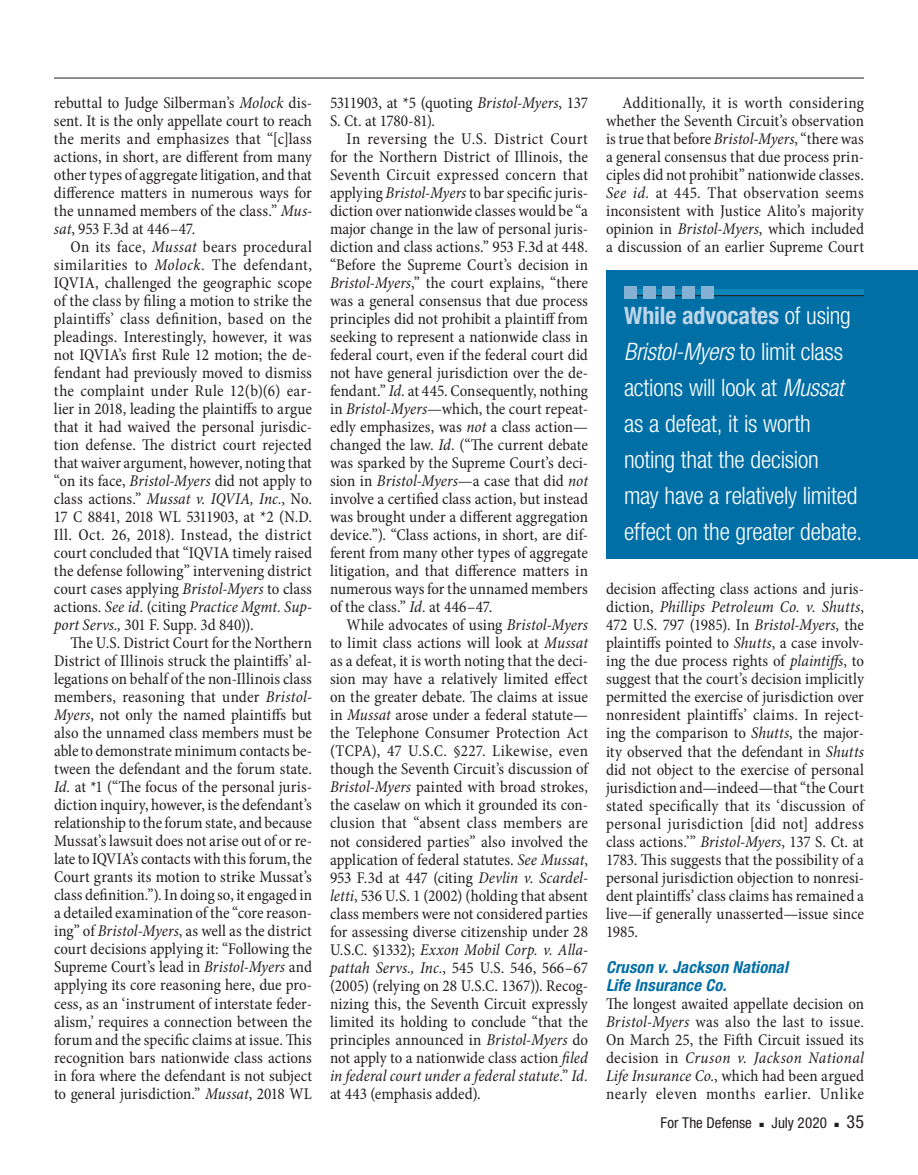
<style>
.page{position:relative;width:918px;height:1175px;background:#fff}
.page>*{position:absolute;margin:0;border:0;box-sizing:border-box;transform-origin:0 0}
.t1{font:300 condensed 24px/36px "Helvetica Neue LT Std";letter-spacing:-.01em;color:#fff}
.t2{font:condensed 18px "Helvetica Neue LT Std";color:#231f20}
.t3{font:condensed 16.5px/18px "Minion Pro";color:#231f20;text-align:justify}
.t4{font:italic 700 condensed 16.5px/18px "Helvetica Neue LT Std";letter-spacing:.01em;color:#006fa5}
.t5{font:condensed 15px "Helvetica Neue LT Std";letter-spacing:.005em;color:#231f20}
.s1{font-style:italic}
.s2{font-weight:700;color:#bed5e8}
</style>
<div class="page">
<hr style="left:54px;top:78px;width:810px;height:1px;background:#231f20">
<div style="left:606px;top:270px;width:312px;height:288px;background:#006fa5"></div>
<div style="left:624px;top:290px;width:240px;height:6px;background:#0e85b6"></div>
<hr style="left:624px;top:295px;width:240px;height:1px;background:#231f20">
<div style="left:624px;top:286px;width:12px;height:13px;background:#84b1d3"></div>
<div style="left:643px;top:286px;width:13px;height:13px;background:#84b1d3"></div>
<div style="left:663px;top:286px;width:12px;height:13px;background:#84b1d3"></div>
<div style="left:682px;top:286px;width:13px;height:13px;background:#84b1d3"></div>
<div style="left:702px;top:286px;width:12px;height:13px;background:#84b1d3"></div>
<p class="t3" style="left:54px;top:94px;width:260px">rebuttal to Judge Silberman’s <span class="s1">Molock</span> dis&shy;sent. It is the only appellate court to reach the merits and emphasizes that “[c]lass actions, in short, are different from many other types of aggregate litigation, and that difference matters in numerous ways for the unnamed members of the class.” <span class="s1">Mus&shy;sat</span>, 953 F.3d at 446–47.</p>
<p class="t3" style="left:54px;top:238px;width:260px;text-indent:16px">On its face, <span class="s1">Mussat</span> bears procedural similarities to <span class="s1">Molock</span>. The defendant, IQVIA, challenged the geographic scope of the class by filing a motion to strike the plaintiffs’ class definition, based on the pleadings. Interestingly, however, it was not IQVIA’s first Rule 12 motion; the de&shy;fendant had previously moved to dismiss the complaint under Rule 12(b)(6) ear&shy;lier in 2018, leading the plaintiffs to argue that it had waived the personal jurisdic&shy;tion defense. The district court rejected that waiver argument, however, noting that “on its face, <span class="s1">Bristol-Myers</span> did not apply to class actions.” <span class="s1">Mussat v. IQVIA, Inc.</span>, No.<br>17 C 8841, 2018 WL 5311903, at *2 (N.D.<br>Ill. Oct. 26, 2018). Instead, the district court concluded that “IQVIA timely raised the defense following” intervening district court cases applying <span class="s1">Bristol-Myers</span> to class actions. <span class="s1">See id.</span> (citing <span class="s1">Practice Mgmt. Sup&shy;port Servs.,</span> 301 F. Supp. 3d 840)).</p>
<p class="t3" style="left:54px;top:634px;width:260px;text-indent:17px">The U.S. District Court for the Northern District of Illinois struck the plaintiffs’ al&shy;legations on behalf of the non-Illinois class members, reasoning that under <span class="s1">Bristol-Myers</span>, not only the named plaintiffs but also the unnamed class members must be able to demonstrate minimum contacts be&shy;tween the defendant and the forum state.<br><span class="s1">Id.</span> at *1 (“The focus of the personal juris&shy;diction inquiry, however, is the defendant’s relationship to the forum state, and because Mussat’s lawsuit does not arise out of or re&shy;late to IQVIA’s contacts with this forum, the Court grants its motion to strike Mussat’s class definition.”). In doing so, it engaged in a detailed examination of the “core reason&shy;ing” of <span class="s1">Bristol-Myers</span>, as well as the district court decisions applying it: “Following the Supreme Court’s lead in <span class="s1">Bristol-Myers</span> and applying its core reasoning here, due pro&shy;cess, as an ‘instrument of interstate feder&shy;alism,’ requires a connection between the forum and the specific claims at issue. This recognition bars nationwide class actions in fora where the defendant is not subject to general jurisdiction.” <span class="s1">Mussat</span>, 2018 WL</p>
<p class="t3" style="left:330px;top:94px;width:260px">5311903, at *5 (quoting <span class="s1">Bristol-Myers</span>, 137<br>S. Ct. at 1780-81).</p>
<p class="t3" style="left:330px;top:130px;width:260px;text-indent:16px">In reversing the U.S. District Court for the Northern District of Illinois, the Seventh Circuit expressed concern that applying <span class="s1">Bristol-Myers</span> to bar specific juris&shy;diction over nationwide classes would be “a major change in the law of personal juris&shy;diction and class actions.” 953 F.3d at 448. “Before the Supreme Court’s decision in <span class="s1">Bristol-Myers</span>,” the court explains, “there was a general consensus that due process principles did not prohibit a plaintiff from seeking to represent a nationwide class in federal court, even if the federal court did not have general jurisdiction over the de&shy;fendant.” <span class="s1">Id.</span> at 445. Consequently, nothing in <span class="s1">Bristol-Myers</span>—which, the court repeat&shy;edly emphasizes, was <span class="s1">not</span> a class action— changed the law. <span class="s1">Id.</span> (“The current debate was sparked by the Supreme Court’s deci&shy;sion in <span class="s1">Bristol-Myers</span>—a case that did <span class="s1">not </span>involve a certified class action, but instead was brought under a different aggregation device.”). “Class actions, in short, are dif&shy;ferent from many other types of aggregate litigation, and that difference matters in numerous ways for the unnamed members of the class.” <span class="s1">Id.</span> at 446–47.</p>
<p class="t3" style="left:330px;top:616px;width:260px;text-indent:17px">While advocates of using <span class="s1">Bristol-Myers </span>to limit class actions will look at <span class="s1">Mussat </span>as a defeat, it is worth noting that the deci&shy;sion may have a relatively limited effect on the greater debate. The claims at issue in <span class="s1">Mussat</span> arose under a federal statute— the Telephone Consumer Protection Act (TCPA), 47 U.S.C. §227. Likewise, even though the Seventh Circuit’s discussion of <span class="s1">Bristol-Myers</span> painted with broad strokes, the caselaw on which it grounded its con&shy;clusion that “absent class members are not considered parties” also involved the application of federal statutes. <span class="s1">See Mussat</span>, 953 F.3d at 447 (citing <span class="s1">Devlin v. Scardel&shy;letti</span>, 536 U.S. 1 (2002) (holding that absent class members were not considered parties for assessing diverse citizenship under 28<br>U.S.C. §1332); <span class="s1">Exxon Mobil Corp. v. Alla&shy;pattah Servs., Inc.</span>, 545 U.S. 546, 566–67 (2005) (relying on 28 U.S.C. 1367)). Recog&shy;nizing this, the Seventh Circuit expressly limited its holding to conclude “that the principles announced in <span class="s1">Bristol-Myers</span> do not apply to a nationwide class action <span class="s1">filed in federal court under a federal statute</span>.” <span class="s1">Id. </span>at 443 (emphasis added).</p>
<p class="t3" style="left:606px;top:94px;width:260px;text-indent:16px">Additionally, it is worth considering whether the Seventh Circuit’s observation is true that before <span class="s1">Bristol-Myers</span>, “there was a general consensus that due process prin&shy;ciples did not prohibit” nationwide classes.<br><span class="s1">See id.</span> at 445. That observation seems inconsistent with Justice Alito’s majority opinion in <span class="s1">Bristol-Myers</span>, which included a discussion of an earlier Supreme Court</p>
<h1 class="t1" style="left:624px;top:297px;width:240px"><span class="s2">While advocates</span> of using<br><span class="s1">Bristol-Myers</span> to limit class actions will look at <span class="s1">Mussat </span>as a defeat, it is worth noting that the decision<br>may have a relatively limited effect on the greater debate.</h1>
<p class="t3" style="left:606px;top:580px;width:260px">decision affecting class actions and juris&shy;diction, <span class="s1">Phillips Petroleum Co. v. Shutts</span>, 472 U.S. 797 (1985). In <span class="s1">Bristol-Myers</span>, the plaintiffs pointed to <span class="s1">Shutts</span>, a case involv&shy;ing the due process rights of <span class="s1">plaintiffs</span>, to suggest that the court’s decision implicitly permitted the exercise of jurisdiction over nonresident plaintiffs’ claims. In reject&shy;ing the comparison to <span class="s1">Shutts</span>, the major&shy;ity observed that the defendant in <span class="s1">Shutts </span>did not object to the exercise of personal jurisdiction and—indeed—that “the Court stated specifically that its ‘discussion of personal jurisdiction [did not] address class actions.’” <span class="s1">Bristol-Myers</span>, 137 S. Ct. at 1783. This suggests that the possibility of a personal jurisdiction objection to nonresi&shy;dent plaintiffs’ class claims has remained a live—if generally unasserted—issue since 1985.</p>
<p class="t4" style="left:606px;top:958px;width:183px">Cruson v. Jackson National<br>Life Insurance Co.</p>
<p class="t3" style="left:606px;top:994px;width:260px">The longest awaited appellate decision on <span class="s1">Bristol-Myers</span> was also the last to issue.<br>On March 25, the Fifth Circuit issued its decision in <span class="s1">Cruson v. Jackson National Life Insurance Co.</span>, which had been argued nearly eleven months earlier. Unlike</p>
<p class="t5" style="left:661px;top:1114px;width:93px">For The Defense</p>
<p class="t5" style="left:759px;top:1114px;width:69px">■ July 2020</p>
<p class="t2" style="left:835px;top:1111px;width:31px">■ 35</p>
</div>
